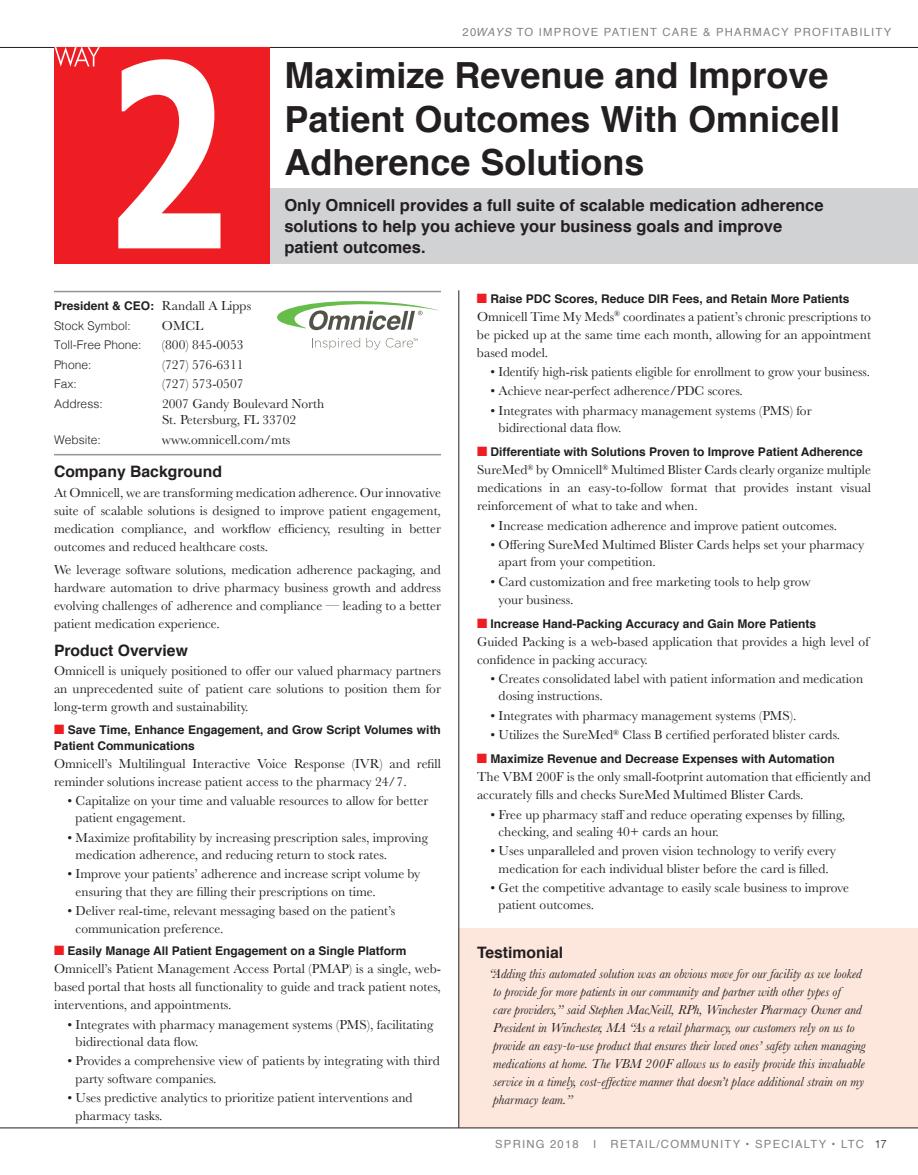
<style>
.page{position:relative;width:918px;height:1175px;background:#fff}
.page>*{position:absolute;margin:0;border:0;box-sizing:border-box;transform-origin:0 0}
.t1{font:700 36px/43.5px "Helvetica";color:#231f20}
.t2{font:700 16.5px/21px "Helvetica";color:#231f20}
.t3{font:700 15.75px "Helvetica";color:#231f20}
.t4{font:13.5px/18px "Baskerville";color:#231f20}
.t5{font:italic 13.5px/18px "Baskerville";color:#231f20}
.t6{font:700 12px/19.5px "Helvetica";color:#231f20}
.t7{font:300 12px "Helvetica";color:#231f20}
.t8{font:11.25px "Helvetica";letter-spacing:.11em;color:#808285}
.s1{font-style:italic}
.s2{font-family:"Baskerville";font-weight:400;font-size:13.5px}
.s3{font-weight:300}
.s4{color:#ee1d23}
.s5{font-weight:300;color:#231f20}
</style>
<div class="page">
<hr style="left:0;top:47px;width:918px;height:1px;background:#231f20">
<div style="left:459px;top:927px;width:459px;height:200px;background:#fde7dc"></div>
<div style="left:55px;top:188px;width:863px;height:75px;background:#d1d2d4"></div>
<hr style="left:54px;top:454px;width:387px;height:1px;background:#939598">
<svg style="left:277px;top:301px;width:162px;height:29px"></svg>
<svg style="left:312px;top:338px;width:48px;height:11px"></svg>
<svg style="left:366px;top:338px;width:52px;height:11px"></svg>
<hr style="left:54px;top:291px;width:387px;height:1px;background:#939598">
<div style="left:54px;top:47px;width:216px;height:216px;background:#ee1d23"></div>
<svg style="left:118px;top:59px;width:102px;height:189px"></svg>
<svg style="left:55px;top:47px;width:45px;height:20px"></svg>
<hr style="left:0;top:1127px;width:918px;height:1px;background:#231f20">
<hr style="left:459px;top:290px;width:1px;height:837px;background:#231f20">
<p class="t8" style="left:463px;top:23px;width:430px">20<span class="s1">WAYS</span> TO IMPROVE PATIENT CARE &amp; PHARMACY PROFITABILITY</p>
<h1 class="t1" style="left:284px;top:54px;width:557px">Maximize Revenue and Improve<br>Patient Outcomes With Omnicell<br>Adherence Solutions</h1>
<p class="t2" style="left:284px;top:195px;width:541px">Only Omnicell provides a full suite of scalable medication adherence solutions to help you achieve your business goals and improve patient outcomes.</p>
<p class="t6" style="left:54px;top:296px;width:199px">President &amp; CEO: <span class="s2">Randall A Lipps<br></span><span class="s3">Stock Symbol:</span></p>
<p class="t4" style="left:162px;top:317px;width:43px">OMCL</p>
<p class="t7" style="left:54px;top:335px;width:89px">Toll-Free Phone:</p>
<p class="t4" style="left:162px;top:336px;width:83px">(800) 845-0053</p>
<p class="t7" style="left:54px;top:354px;width:39px">Phone:</p>
<p class="t4" style="left:162px;top:356px;width:83px">(727) 576-6311</p>
<p class="t7" style="left:54px;top:374px;width:24px">Fax:</p>
<p class="t4" style="left:162px;top:375px;width:83px">(727) 573-0507</p>
<p class="t7" style="left:54px;top:393px;width:50px">Address:</p>
<p class="t4" style="left:162px;top:395px;width:164px;line-height:16.5px">2007 Gandy Boulevard North<br>St. Petersburg, FL 33702</p>
<p class="t7" style="left:54px;top:429px;width:48px">Website:</p>
<p class="t4" style="left:162px;top:431px;width:130px">www.omnicell.com/mts</p>
<p class="t3" style="left:54px;top:459px;width:170px">Company Background</p>
<p class="t4" style="left:54px;top:483px;width:389px;text-align:justify">At Omnicell, we are transforming medication adherence. Our innovative suite of scalable solutions is designed to improve patient engagement, medication compliance, and workflow efficiency, resulting in better outcomes and reduced healthcare costs.</p>
<p class="t4" style="left:54px;top:561px;width:389px;text-align:justify">We leverage software solutions, medication adherence packaging, and hardware automation to drive pharmacy business growth and address evolving challenges of adherence and compliance — leading to a better patient medication experience.</p>
<p class="t3" style="left:54px;top:637px;width:135px">Product Overview</p>
<p class="t4" style="left:54px;top:662px;width:388px;text-align:justify">Omnicell is uniquely positioned to offer our valued pharmacy partners an unprecedented suite of patient care solutions to position them for long-term growth and sustainability.</p>
<p class="t6" style="left:54px;top:722px;width:389px;line-height:15.8px"><span class="s4">■</span> Save Time, Enhance Engagement, and Grow Script Volumes with<br>Patient Communications</p>
<p class="t4" style="left:54px;top:754px;width:389px">Omnicell’s Multilingual Interactive Voice Response (IVR) and refill reminder solutions increase patient access to the pharmacy 24/7.</p>
<p class="t4" style="left:76px;top:792px;width:354px;line-height:17.2px;text-indent:-8px">• Capitalize on your time and valuable resources to allow for better patient engagement.</p>
<p class="t4" style="left:76px;top:828px;width:354px;line-height:17.2px;text-indent:-8px">• Maximize profitability by increasing prescription sales, improving medication adherence, and reducing return to stock rates.</p>
<p class="t4" style="left:76px;top:865px;width:346px;line-height:17.2px;text-indent:-8px">• Improve your patients’ adherence and increase script volume by ensuring that they are filling their prescriptions on time.</p>
<p class="t4" style="left:76px;top:901px;width:321px;text-indent:-8px">• Deliver real-time, relevant messaging based on the patient’s communication preference.</p>
<p class="t6" style="left:54px;top:941px;width:354px"><span class="s4">■</span> Easily Manage All Patient Engagement on a Single Platform</p>
<p class="t4" style="left:54px;top:960px;width:389px;text-align:justify">Omnicell’s Patient Management Access Portal (PMAP) is a single, web&shy;based portal that hosts all functionality to guide and track patient notes, interventions, and appointments.</p>
<p class="t4" style="left:76px;top:1016px;width:359px;line-height:17.2px;text-indent:-8px">• Integrates with pharmacy management systems (PMS), facilitating bidirectional data flow.</p>
<p class="t4" style="left:76px;top:1052px;width:366px;line-height:17.2px;text-indent:-8px">• Provides a comprehensive view of patients by integrating with third party software companies.</p>
<p class="t4" style="left:76px;top:1088px;width:338px;text-indent:-8px">• Uses predictive analytics to prioritize patient interventions and pharmacy tasks.</p>
<p class="t6" style="left:477px;top:289px;width:374px"><span class="s4">■</span> Raise PDC Scores, Reduce DIR Fees, and Retain More Patients</p>
<p class="t4" style="left:477px;top:307px;width:396px;text-align:justify">Omnicell Time My Meds<sup>®</sup> coordinates a patient’s chronic prescriptions to be picked up at the same time each month, allowing for an appointment based model.</p>
<p class="t4" style="left:490px;top:363px;width:381px">• Identify high-risk patients eligible for enrollment to grow your business.</p>
<p class="t4" style="left:490px;top:382px;width:254px">• Achieve near-perfect adherence/PDC scores.</p>
<p class="t4" style="left:499px;top:402px;width:314px;line-height:17.2px;text-indent:-8px">• Integrates with pharmacy management systems (PMS) for bidirectional data flow.</p>
<p class="t6" style="left:477px;top:442px;width:387px"><span class="s4">■</span> Differentiate with Solutions Proven to Improve Patient Adherence</p>
<p class="t4" style="left:477px;top:461px;width:396px;text-align:justify">SureMed<sup>®</sup> by Omnicell<sup>®</sup> Multimed Blister Cards clearly organize multiple medications in an easy-to-follow format that provides instant visual reinforcement of what to take and when.</p>
<p class="t4" style="left:491px;top:516px;width:348px">• Increase medication adherence and improve patient outcomes.</p>
<p class="t4" style="left:499px;top:536px;width:367px;line-height:17.2px;text-indent:-8px">• Offering SureMed Multimed Blister Cards helps set your pharmacy apart from your competition.</p>
<p class="t4" style="left:499px;top:572px;width:313px;text-indent:-8px">• Card customization and free marketing tools to help grow your business.</p>
<p class="t6" style="left:477px;top:614px;width:341px"><span class="s4">■</span> Increase Hand-Packing Accuracy and Gain More Patients</p>
<p class="t4" style="left:477px;top:632px;width:394px">Guided Packing is a web-based application that provides a high level of confidence in packing accuracy.</p>
<p class="t4" style="left:499px;top:670px;width:366px;line-height:17.2px;text-indent:-8px">• Creates consolidated label with patient information and medication dosing instructions.</p>
<p class="t4" style="left:490px;top:706px;width:307px">• Integrates with pharmacy management systems (PMS).</p>
<p class="t4" style="left:490px;top:726px;width:351px">• Utilizes the SureMed<sup>®</sup> Class B certified perforated blister cards.</p>
<p class="t6" style="left:477px;top:749px;width:359px"><span class="s4">■</span> Maximize Revenue and Decrease Expenses with Automation</p>
<p class="t4" style="left:477px;top:768px;width:396px">The VBM 200F is the only small-footprint automation that efficiently and accurately fills and checks SureMed Multimed Blister Cards.</p>
<p class="t4" style="left:499px;top:806px;width:348px;line-height:17.2px;text-indent:-8px">• Free up pharmacy staff and reduce operating expenses by filling, checking, and sealing 40+ cards an hour.</p>
<p class="t4" style="left:490px;top:842px;width:347px;line-height:17.2px;text-align:center">• Uses unparalleled and proven vision technology to verify every medication for each individual blister before the card is filled.</p>
<p class="t4" style="left:499px;top:879px;width:352px;line-height:17.2px;text-indent:-8px">• Get the competitive advantage to easily scale business to improve patient outcomes.</p>
<p class="t3" style="left:477px;top:939px;width:88px">Testimonial</p>
<p class="t5" style="left:493px;top:964px;width:374px;text-indent:-4px">“Adding this automated solution was an obvious move for our facility as we looked to provide for more patients in our community and partner with other types of<br>care providers,” said Stephen MacNeill, RPh, Winchester Pharmacy Owner and President in Winchester, MA “As a retail pharmacy, our customers rely on us to provide an easy-to-use product that ensures their loved ones’ safety when managing medications at home. The VBM 200F allows us to easily provide this invaluable service in a timely, cost-effective manner that doesn’t place additional strain on my pharmacy team.”</p>
<p class="t8" style="left:495px;top:1135px;width:85px">SPRING 2018</p>
<p class="t8" style="left:593px;top:1135px;width:5px">I</p>
<p class="t8" style="left:611px;top:1135px;width:277px">RETAIL/COMMUNITY • SPECIALTY • LTC <span class="s5">17</span></p>
</div>
